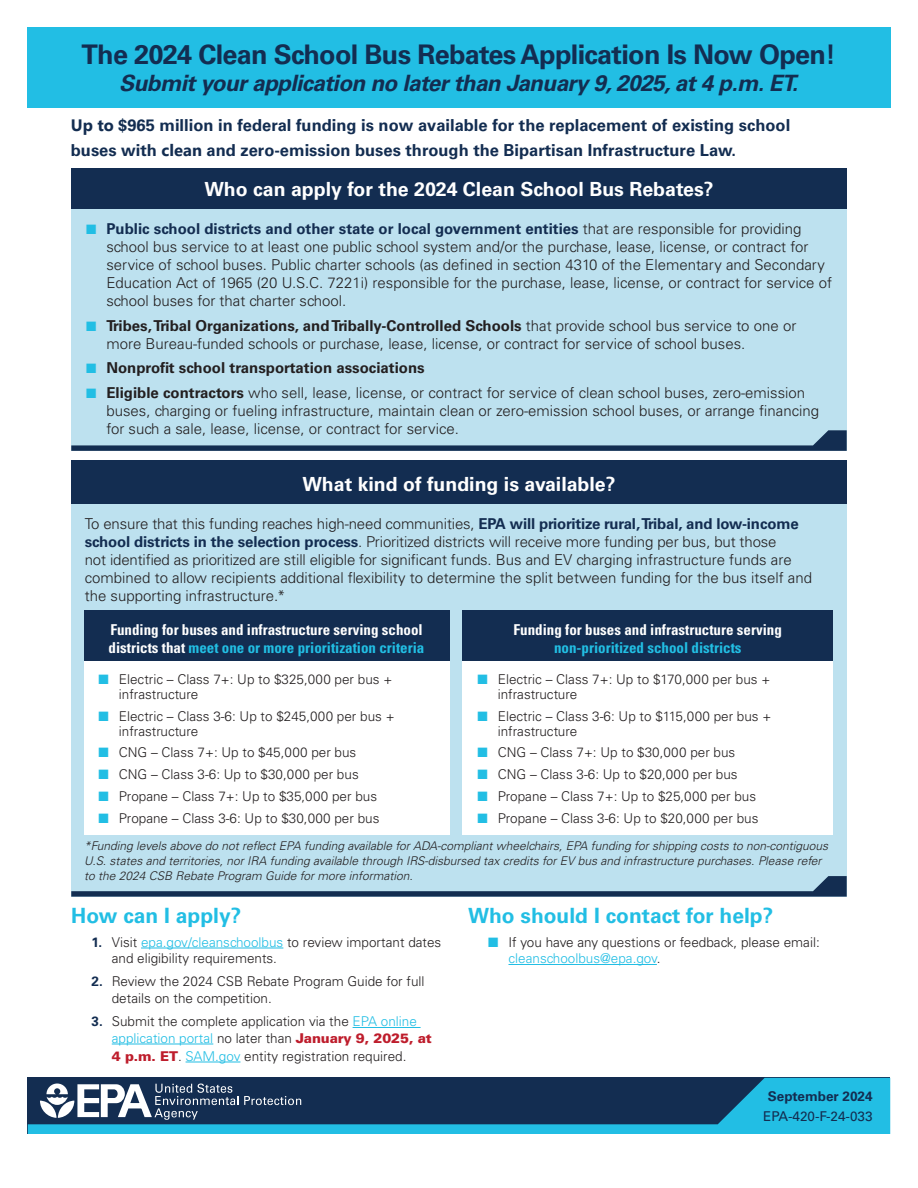
<style>
.page{position:relative;width:918px;height:1188px;background:#fff}
.page>*{position:absolute;margin:0;border:0;box-sizing:border-box;transform-origin:0 0}
.t1{font:700 27px "Univers LT Std";letter-spacing:-.025em;color:#132d51}
.t2{font:italic 700 22.5px "Univers LT Std";letter-spacing:-.025em;color:#132d51}
.t3{font:700 21px "Univers LT Std";color:#22bee4}
.t4{font:700 19.5px "Univers LT Std";color:#fff}
.t5{font:700 16.5px/25.5px "Univers LT Std";color:#132d51}
.t6{font:300 15px/18px "Univers LT Std";color:#231f20}
.t7{font:700 condensed 15px/18px "Univers LT Std";color:#fff}
.t8{font:700 15px "Univers LT Std";color:#231f20}
.t9{font:700 condensed 15px "Univers LT Std";color:#22bfe4}
.t10{font:300 13.5px/15px "Univers LT Std";color:#231f20}
.t11{font:13.5px "Univers LT Std";color:#132d51}
.t12{font:700 13.5px "Univers LT Std";color:#132d51}
.t13{font:italic 300 12px "Univers LT Std";color:#231f20}
.s1{font-family:"Gadugi"}
.s2{color:#22bee4}
.s3{font-weight:700;color:#132d51}
.s4{font-weight:700}
.s5{color:#22bfe4}
.s6{font-weight:900;color:#be1d2c}
</style>
<div class="page">
<svg style="left:28px;top:1078px;width:862px;height:56px;background:#186388"></svg>
<svg style="left:244px;top:1096px;width:57px;height:9px"></svg>
<svg style="left:40px;top:1084px;width:198px;height:36px"></svg>
<div style="left:71px;top:169px;width:776px;height:41px;background:#132d51"></div>
<div style="left:71px;top:210px;width:776px;height:241px;background:#bde1ef"></div>
<div style="left:28px;top:27px;width:863px;height:81px;background:#22bee4"></div>
<div style="left:71px;top:463px;width:776px;height:41px;background:#132d51"></div>
<div style="left:71px;top:504px;width:776px;height:393px;background:#bde1ef"></div>
<div style="left:84px;top:611px;width:365px;height:60px;background:#132d51"></div>
<div style="left:84px;top:661px;width:365px;height:173px;background:#fff"></div>
<div style="left:463px;top:611px;width:370px;height:52px;background:#132d51"></div>
<div style="left:463px;top:661px;width:370px;height:173px;background:#fff"></div>
<div style="left:71px;top:460px;width:776px;height:6px;background:#132d51"></div>
<hr style="left:141px;top:948px;width:142px;height:1px;background:#22bee4">
<hr style="left:353px;top:1027px;width:68px;height:1px;background:#22bee4">
<hr style="left:112px;top:1044px;width:101px;height:1px;background:#22bee4">
<hr style="left:186px;top:1062px;width:54px;height:1px;background:#22bee4">
<hr style="left:508px;top:964px;width:149px;height:1px;background:#22bee4">
<svg style="left:71px;top:430px;width:776px;height:21px"></svg>
<svg style="left:71px;top:876px;width:776px;height:21px"></svg>
<h2 class="t1" style="left:81px;top:38px;width:756px">The 2024 Clean School Bus Rebates Application Is Now Open!</h2>
<h3 class="t2" style="left:119px;top:70px;width:680px">Submit your application no later than January 9, 2025, at 4 p.m. ET.</h3>
<p class="t5" style="left:71px;top:112px;width:721px"><span class="s1">Up to</span> $965 million in federal funding is now available for the replacement of existing school buses with <span class="s1">clean</span> and zero-emission buses through the Bipartisan Infrastructure Law.</p>
<h3 class="t4" style="left:204px;top:178px;width:511px">Who can apply for the 2024 Clean School Bus Rebates?</h3>
<p class="t6" style="left:106px;top:220px;width:727px;text-indent:-20px"><span class="s2">■</span> <span class="s3">Public school districts and other state or local government entities</span> that are responsible for providing school bus service to at least one public school system and/or the purchase, lease, license, or contract for service of school buses. Public charter schools (as defned in section 4310 of the Elementary and Secondary Education Act of 1965 (20 U.S.C. 7221i) responsible for the purchase, lease, license, or contract for service of school buses for that charter school.</p>
<p class="t6" style="left:106px;top:316px;width:691px;text-indent:-20px"><span class="s2">■</span> <span class="s4">Tribes,Tribal Organizations, and Tribally-Controlled Schools</span> that provide school bus service to one or more Bureau-funded schools or purchase, lease, license, or contract for service of school buses.</p>
<p class="t8" style="left:86px;top:359px;width:340px"><span class="s2">■</span> Nonproft school transportation associations</p>
<p class="t6" style="left:106px;top:384px;width:714px;text-indent:-20px"><span class="s2">■</span> <span class="s4">Eligible contractors</span> who sell, lease, license, or contract for service of clean school buses, zero-emission buses, charging or fueling infrastructure, maintain clean or zero-emission school buses, or arrange fnancing for such a sale, lease, license, or contract for service.</p>
<h3 class="t4" style="left:302px;top:473px;width:315px">What kind of funding is available?</h3>
<p class="t6" style="left:85px;top:514px;width:729px">To ensure that this funding reaches high-need communities, <span class="s3">EPA will prioritize rural,Tribal, and low-income school districts in the selection process</span>. Prioritized districts will receive more funding per bus, but those<br>not identifed as prioritized are still eligible for signifcant funds. Bus and EV charging infrastructure funds are combined to allow recipients additional fexibility to determine the split between funding for the bus itself and</p>
<p class="t6" style="left:85px;top:586px;width:202px">the supporting infrastructure.*</p>
<p class="t7" style="left:109px;top:621px;width:317px">Funding for buses and infrastructure serving school districts that <span class="s5">meet one or more prioritization criteria</span></p>
<p class="t10" style="left:119px;top:672px;width:275px;text-indent:-20px"><span class="s2">■</span> Electric – Class 7+: Up to $325,000 per bus + infrastructure</p>
<p class="t10" style="left:119px;top:708px;width:277px;text-indent:-20px"><span class="s2">■</span> Electric – Class 3-6: Up to $245,000 per bus + infrastructure</p>
<p class="t10" style="left:99px;top:745px;width:259px"><span class="s2">■</span> CNG – Class 7+: Up to $45,000 per bus</p>
<p class="t10" style="left:99px;top:767px;width:262px"><span class="s2">■</span> CNG – Class 3-6: Up to $30,000 per bus</p>
<p class="t10" style="left:99px;top:789px;width:280px"><span class="s2">■</span> Propane – Class 7+: Up to $35,000 per bus</p>
<p class="t10" style="left:99px;top:810px;width:282px"><span class="s2">■</span> Propane – Class 3-6: Up to $30,000 per bus</p>
<p class="t7" style="left:514px;top:621px;width:270px">Funding for buses and infrastructure serving</p>
<h5 class="t9" style="left:554px;top:639px;width:189px">non-prioritized school districts</h5>
<p class="t10" style="left:498px;top:672px;width:274px;text-indent:-20px"><span class="s2">■</span> Electric – Class 7+: Up to $170,000 per bus + infrastructure</p>
<p class="t10" style="left:498px;top:708px;width:275px;text-indent:-20px"><span class="s2">■</span> Electric – Class 3-6: Up to $115,000 per bus + infrastructure</p>
<p class="t10" style="left:478px;top:745px;width:259px"><span class="s2">■</span> CNG – Class 7+: Up to $30,000 per bus</p>
<p class="t10" style="left:478px;top:767px;width:262px"><span class="s2">■</span> CNG – Class 3-6: Up to $20,000 per bus</p>
<p class="t10" style="left:478px;top:789px;width:280px"><span class="s2">■</span> Propane – Class 7+: Up to $25,000 per bus</p>
<p class="t10" style="left:478px;top:810px;width:282px"><span class="s2">■</span> Propane – Class 3-6: Up to $20,000 per bus</p>
<p class="t13" style="left:84px;top:839px;width:745px">*Funding levels above do not refect EPA funding available for ADA-compliant wheelchairs, EPA funding for shipping costs to non-contiguous</p>
<p class="t13" style="left:84px;top:854px;width:739px">U.S. states and territories, nor IRA funding available through IRS-disbursed tax credits for EV bus and infrastructure purchases. Please refer</p>
<p class="t13" style="left:84px;top:869px;width:330px">to the 2024 CSB Rebate Program Guide for more information.</p>
<h3 class="t3" style="left:71px;top:904px;width:171px">How can I apply?</h3>
<p class="t10" style="left:112px;top:934px;width:331px;line-height:16.5px;text-indent:-20px"><span class="s3">1.</span> Visit <span class="s2">epa.gov/cleanschoolbus</span> to review important dates and eligibility requirements.</p>
<p class="t10" style="left:112px;top:973px;width:314px;line-height:16.5px;text-indent:-20px"><span class="s3">2.</span> Review the 2024 CSB Rebate Program Guide for full details on the competition.</p>
<p class="t10" style="left:112px;top:1013px;width:322px;line-height:16.5px;text-indent:-20px"><span class="s3">3.</span> Submit the complete application via the <span class="s2">EPA online application portal</span> no later than <span class="s6">January 9, 2025, at</span></p>
<p class="t10" style="left:112px;top:1048px;width:296px"><span class="s6">4 p.m. ET</span>. <span class="s2">SAM.gov</span> entity registration required.</p>
<h3 class="t3" style="left:468px;top:904px;width:307px">Who should I contact for help?</h3>
<p class="t10" style="left:508px;top:934px;width:313px;line-height:16.5px;text-indent:-20px"><span class="s2">■</span> If you have any questions or feedback, please email: <span class="s2">cleanschoolbus@epa.gov</span>.</p>
<p class="t12" style="left:768px;top:1088px;width:106px">September 2024</p>
<p class="t11" style="left:763px;top:1108px;width:111px">EPA-420-F-24-033</p>
</div>
